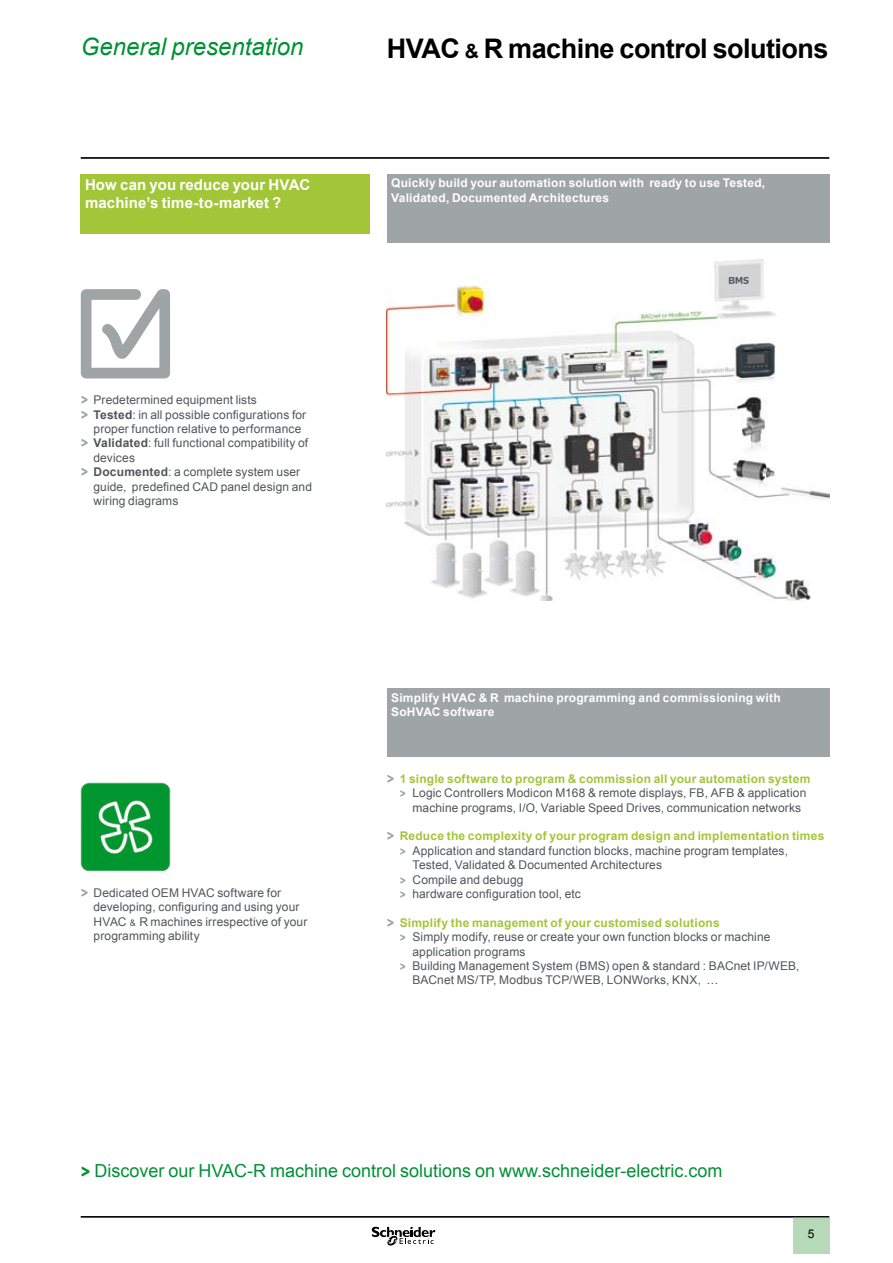
<style>
.page{position:relative;width:893px;height:1263px;background:#fff}
.page>*{position:absolute;margin:0;border:0;box-sizing:border-box;transform-origin:0 0}
.t1{font:700 27px "Arial";letter-spacing:-.02em;color:#000}
.t2{font:italic 24px "Arial";color:#009036}
.t3{font:18px "Arial";color:#009036}
.t4{font:900 16.5px/14.4px "SE Optimist";color:#9fa4a5}
.t5{font:700 15px/18px "Arial";letter-spacing:.01em;color:#fff}
.t6{font:900 13.5px/28.8px "SE Optimist";color:#9fa4a5}
.t7{font:12px/14.4px "Arial";letter-spacing:.01em;color:#505559}
.t8{font:700 12px "Arial";letter-spacing:.015em;color:#a3c538}
.t9{font:700 12px/14.4px "Arial";letter-spacing:.015em;color:#fff}
.s1{font-size:19.5px}
.s2{font-weight:700}
.s3{font-size:9px}
.s4{font-family:"SE Optimist";font-weight:900;font-size:21px}
</style>
<div class="page">
<hr style="left:81px;top:157px;width:748px;height:2px;background:#000">
<div style="left:793px;top:1217px;width:36px;height:37px;background:#b6d9b7"></div>
<hr style="left:81px;top:1216px;width:748px;height:1px;background:#000">
<svg style="left:372px;top:1226px;width:63px;height:20px"></svg>
<div style="left:81px;top:174px;width:289px;height:60px;background:#a3c538"></div>
<div style="left:387px;top:689px;width:442px;height:68px;background:#9fa4a5"></div>
<img style="left:387px;top:259px;width:442px;height:342px">
<div style="left:728px;top:274px;width:23px;height:14px;background:#d2d3d4"></div>
<div style="left:387px;top:174px;width:442px;height:68px;background:#9fa4a5"></div>
<img style="left:81px;top:782px;width:89px;height:90px">
<svg style="left:81px;top:289px;width:89px;height:89px"></svg>
<h2 class="t2" style="left:81px;top:31px;width:224px">General presentation</h2>
<h1 class="t1" style="left:387px;top:30px;width:443px">HVAC <span class="s1">&amp;</span> R machine control solutions</h1>
<p class="t5" style="left:85px;top:176px;width:227px">How can you reduce your HVAC machine’s time-to-market ?</p>
<p class="t7" style="left:94px;top:393px;width:220px">Predetermined equipment lists<br><span class="s2">Tested</span>: in all possible configurations for proper function relative to performance<br><span class="s2">Validated</span>: full functional compatibility of devices<br><span class="s2">Documented</span>: a complete system user guide, predefined CAD panel design and wiring diagrams</p>
<h3 class="t4" style="left:81px;top:391px;width:9px">&gt; &gt;</h3>
<h3 class="t4" style="left:81px;top:427px;width:9px;line-height:28.8px">&gt; &gt;</h3>
<p class="t7" style="left:94px;top:886px;width:215px">Dedicated OEM HVAC software for developing, configuring and using your<br>HVAC <span class="s3">&amp;</span> R machines irrespective of your programming ability</p>
<h3 class="t4" style="left:81px;top:884px;width:9px">&gt;</h3>
<p class="t9" style="left:391px;top:176px;width:376px">Quickly build your automation solution with ready to use Tested,<br>Validated, Documented Architectures</p>
<p class="t9" style="left:391px;top:691px;width:391px">Simplify HVAC &amp; R machine programming and commissioning with<br>SoHVAC software</p>
<p class="t8" style="left:400px;top:770px;width:412px">1 single software to program &amp; commission all your automation system</p>
<p class="t7" style="left:412px;top:786px;width:395px">Logic Controllers Modicon M168 &amp; remote displays, FB, AFB &amp; application machine programs, I/O, Variable Speed Drives, communication networks</p>
<p class="t8" style="left:400px;top:828px;width:426px">Reduce the complexity of your program design and implementation times</p>
<p class="t7" style="left:412px;top:843px;width:377px">Application and standard function blocks, machine program templates, Tested, Validated &amp; Documented Architectures<br>Compile and debugg<br>hardware configuration tool, etc</p>
<p class="t8" style="left:400px;top:914px;width:322px">Simplify the management of your customised solutions</p>
<p class="t7" style="left:412px;top:930px;width:389px">Simply modify, reuse or create your own function blocks or machine application programs<br>Building Management System (BMS) open &amp; standard : BACnet IP/WEB, BACnet MS/TP, Modbus TCP/WEB, LONWorks, KNX, …</p>
<h3 class="t4" style="left:387px;top:769px;width:9px">&gt;</h3>
<p class="t6" style="left:400px;top:778px;width:8px">&gt;</p>
<h3 class="t4" style="left:387px;top:827px;width:9px">&gt;</h3>
<p class="t6" style="left:400px;top:835px;width:8px">&gt; &gt;</p>
<p class="t6" style="left:400px;top:878px;width:8px">&gt;</p>
<h3 class="t4" style="left:387px;top:913px;width:9px">&gt;</h3>
<p class="t6" style="left:400px;top:922px;width:8px">&gt; &gt;</p>
<h3 class="t3" style="left:81px;top:1159px;width:643px"><span class="s4">&gt;</span> Discover our HVAC-R machine control solutions on www.schneider-electric.com</h3>
</div>
